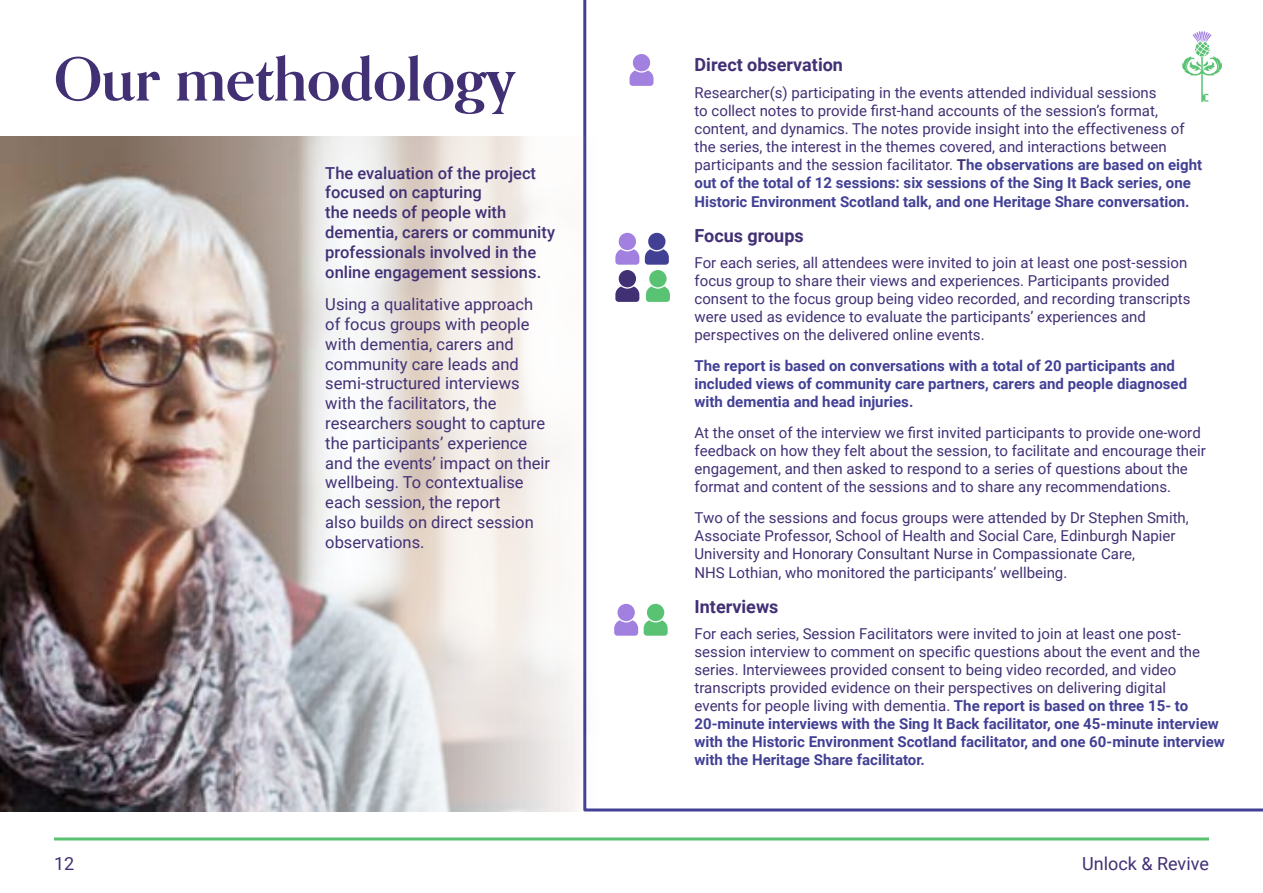
<style>
.page{position:relative;width:1263px;height:893px;background:#fff}
.page>*{position:absolute;margin:0;border:0;box-sizing:border-box;transform-origin:0 0}
.t1{font:700 60px "Orpheus Pro";color:#423075}
.t2{font:700 18px "Roboto";color:#423075}
.t3{font:18px "Roboto";color:#423075}
.t4{font:16.5px/19.8px "Roboto";color:#423075}
.t5{font:500 16.5px/19.8px "Roboto";color:#423075}
.t6{font:15px/18px "Roboto";color:#423075}
.t7{font:700 15px/18px "Roboto";color:#424095}
.s1{font-weight:700}
.s2{font-weight:700;color:#424095}
</style>
<div class="page">
<hr style="left:54px;top:837px;width:1155px;height:3px;background:#59c273">
<svg style="left:583px;top:0;width:680px;height:811px"></svg>
<img style="left:0;top:137px;width:668px;height:674px">
<svg style="left:629px;top:54px;width:24px;height:32px"></svg>
<svg style="left:614px;top:604px;width:24px;height:32px"></svg>
<svg style="left:644px;top:604px;width:24px;height:32px"></svg>
<svg style="left:615px;top:233px;width:24px;height:69px"></svg>
<svg style="left:645px;top:233px;width:25px;height:69px"></svg>
<svg style="left:1180px;top:31px;width:44px;height:71px"></svg>
<p class="t1" style="left:54px;top:41px;width:463px">Our methodology</p>
<p class="t2" style="left:694px;top:52px;width:150px">Direct observation</p>
<p class="t6" style="left:694px;top:83px;width:509px">Researcher(s) participating in the events attended individual sessions<br>to collect notes to provide first-hand accounts of the session’s format, content, and dynamics. The notes provide insight into the effectiveness of the series, the interest in the themes covered, and interactions between participants and the session facilitator. <span class="s1">T</span><span class="s2">he observations are based on eight out of the total of 12 sessions: six sessions of the Sing It Back series, one</span></p>
<p class="t7" style="left:694px;top:192px;width:497px">Historic Environment Scotland talk, and one Heritage Share conversation.</p>
<p class="t2" style="left:694px;top:223px;width:111px">Focus groups</p>
<p class="t6" style="left:694px;top:253px;width:497px">For each series, all attendees were invited to join at least one post-session focus group to share their views and experiences. Participants provided consent to the focus group being video recorded, and recording transcripts were used as evidence to evaluate the participants’ experiences and perspectives on the delivered online events.</p>
<p class="t7" style="left:694px;top:356px;width:494px">The report is based on conversations with a total of 20 participants and included views of community care partners, carers and people diagnosed with dementia and head injuries.</p>
<p class="t6" style="left:694px;top:423px;width:513px">At the onset of the interview we first invited participants to provide one-word feedback on how they felt about the session, to facilitate and encourage their engagement, and then asked to respond to a series of questions about the format and content of the sessions and to share any recommendations.</p>
<p class="t6" style="left:694px;top:508px;width:496px">Two of the sessions and focus groups were attended by Dr Stephen Smith,<br>Associate Professor, School of Health and Social Care, Edinburgh Napier<br>University and Honorary Consultant Nurse in Compassionate Care,</p>
<p class="t6" style="left:694px;top:563px;width:374px">NHS Lothian, who monitored the participants’ wellbeing.</p>
<p class="t2" style="left:694px;top:594px;width:85px">Interviews</p>
<p class="t6" style="left:694px;top:624px;width:532px">For each series, Session Facilitators were invited to join at least one post&shy;session interview to comment on specific questions about the event and the series. Interviewees provided consent to being video recorded, and video transcripts provided evidence on their perspectives on delivering digital<br>events for people living with dementia. <span class="s2">The report is based on three 15- to 20-minute interviews with the Sing It Back facilitator, one 45-minute interview with the Historic Environment Scotland facilitator, and one 60-minute interview with the Heritage Share facilitator.</span></p>
<p class="t5" style="left:325px;top:162px;width:231px">The evaluation of the project focused on capturing<br>the needs of people with dementia, carers or community professionals involved in the online engagement sessions.</p>
<p class="t4" style="left:325px;top:294px;width:226px">Using a qualitative approach of focus groups with people with dementia, carers and community care leads and semi-structured interviews with the facilitators, the researchers sought to capture the participants’ experience and the events’ impact on their wellbeing. To contextualise each session, the report<br>also builds on direct session observations.</p>
<p class="t3" style="left:54px;top:851px;width:22px">12</p>
<p class="t3" style="left:1082px;top:851px;width:128px">Unlock &amp; Revive</p>
</div>
